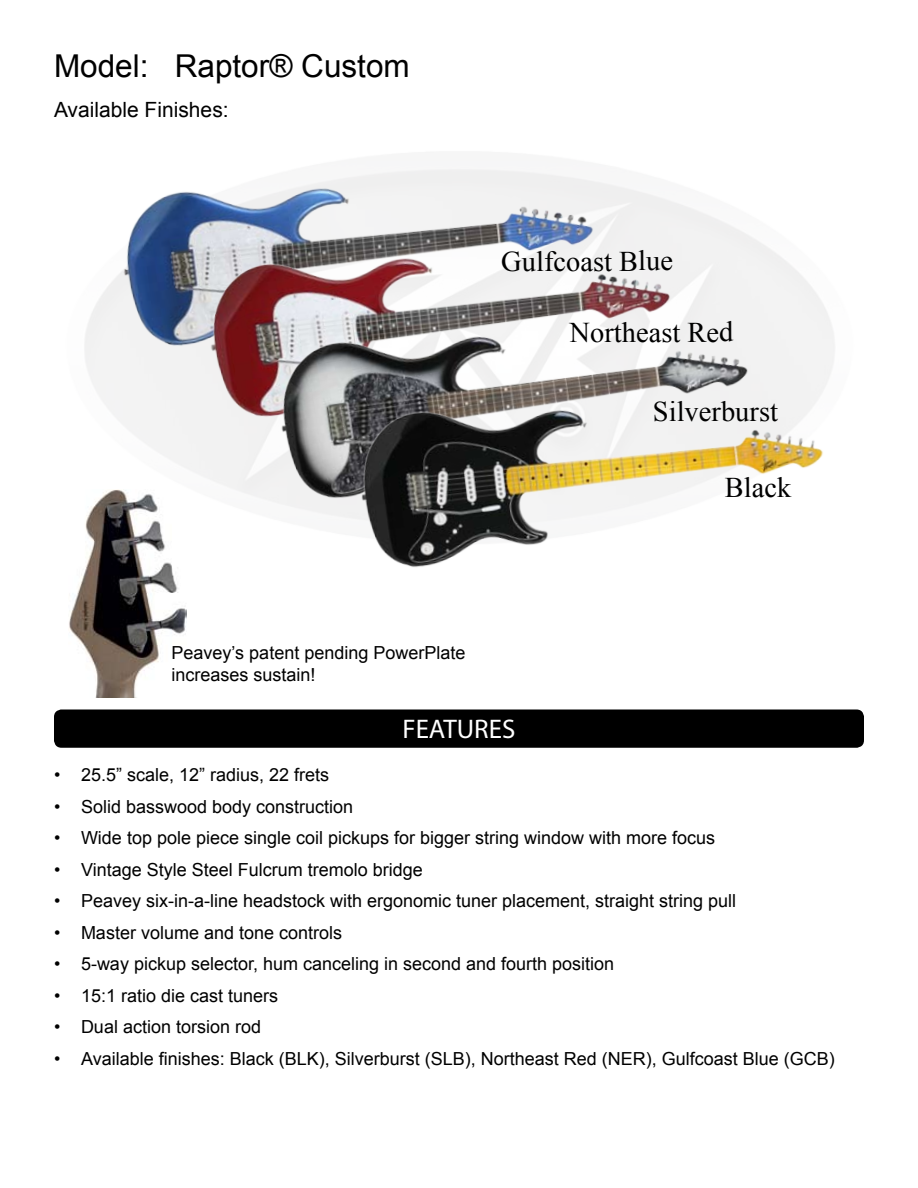
<style>
.page{position:relative;width:918px;height:1188px;background:#fff}
.page>*{position:absolute;margin:0;border:0;box-sizing:border-box;transform-origin:0 0}
.t1{font:31.5px "Arial";color:#000}
.t2{font:28.5px "Times New Roman";letter-spacing:-.005em;color:#000}
.t3{font:27px "Myriad Pro";color:#fff}
.t4{font:21px "Arial";color:#000}
.t5{font:18px/21.6px "Arial";color:#000}
</style>
<div class="page">
<div style="left:54px;top:710px;width:810px;height:38px;background:#000;border-radius:8px"></div>
<img style="left:108px;top:151px;width:503px;height:210px">
<img style="left:194px;top:207px;width:492px;height:226px">
<img style="left:262px;top:272px;width:502px;height:243px">
<img style="left:346px;top:356px;width:491px;height:211px">
<img style="left:69px;top:489px;width:117px;height:209px">
<h1 class="t1" style="left:54px;top:45px;width:357px">Model: Raptor® Custom</h1>
<p class="t4" style="left:54px;top:96px;width:176px">Available Finishes:</p>
<h2 class="t2" style="left:501px;top:242px;width:173px">Gulfcoast Blue</h2>
<h2 class="t2" style="left:570px;top:313px;width:165px">Northeast Red</h2>
<h2 class="t2" style="left:653px;top:392px;width:127px">Silverburst</h2>
<h2 class="t2" style="left:725px;top:468px;width:68px">Black</h2>
<p class="t5" style="left:172px;top:642px;width:295px">Peavey’s patent pending PowerPlate increases sustain!</p>
<h3 class="t3" style="left:403px;top:712px;width:114px">FEATURES</h3>
<p class="t5" style="left:54px;top:764px;width:277px">• 25.5” scale, 12” radius, 22 frets</p>
<p class="t5" style="left:54px;top:796px;width:301px">• Solid basswood body construction</p>
<p class="t5" style="left:54px;top:827px;width:663px">• Wide top pole piece single coil pickups for bigger string window with more focus</p>
<p class="t5" style="left:54px;top:859px;width:370px">• Vintage Style Steel Fulcrum tremolo bridge</p>
<p class="t5" style="left:54px;top:890px;width:684px">• Peavey six-in-a-line headstock with ergonomic tuner placement, straight string pull</p>
<p class="t5" style="left:54px;top:922px;width:290px">• Master volume and tone controls</p>
<p class="t5" style="left:54px;top:953px;width:562px">• 5-way pickup selector, hum canceling in second and fourth position</p>
<p class="t5" style="left:54px;top:985px;width:226px">• 15:1 ratio die cast tuners</p>
<p class="t5" style="left:54px;top:1016px;width:209px">• Dual action torsion rod</p>
<p class="t5" style="left:54px;top:1048px;width:782px">• Available finishes: Black (BLK), Silverburst (SLB), Northeast Red (NER), Gulfcoast Blue (GCB)</p>
</div>
